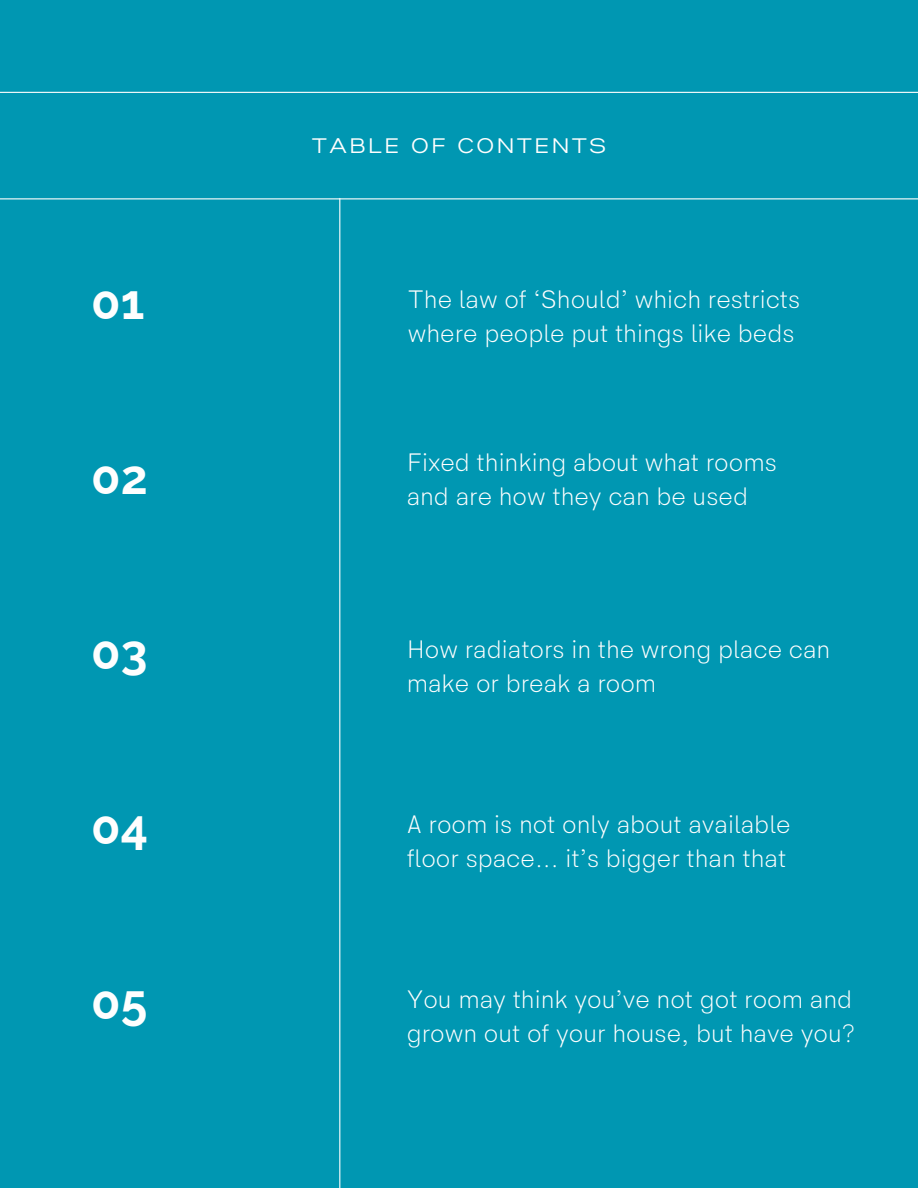
<style>
.page{position:relative;width:918px;height:1188px;background:#0097b2}
.page>*{position:absolute;margin:0;border:0;box-sizing:border-box;transform-origin:0 0}
.t1{font:700 48px "Raleway";color:#fefefe}
.t2{font:300 25.5px/33.8px "HK Sentiments";color:#fefefe}
.t3{font:21px "Gabriel Sans";letter-spacing:.125em;color:#fefefe}
</style>
<div class="page">
<hr style="left:0;top:92px;width:918px;height:1px;background:#fefefe">
<hr style="left:0;top:198px;width:918px;height:1px;background:#fefefe">
<hr style="left:339px;top:198px;width:1px;height:990px;background:#fefefe">
<p class="t1" style="left:91px;top:274px;width:55px">01</p>
<p class="t1" style="left:91px;top:449px;width:58px">02</p>
<p class="t1" style="left:91px;top:624px;width:58px">03</p>
<p class="t1" style="left:91px;top:799px;width:58px">04</p>
<p class="t1" style="left:91px;top:974px;width:58px">05</p>
<p class="t3" style="left:312px;top:137px;width:295px">TABLE OF CONTENTS</p>
<p class="t2" style="left:408px;top:284px;width:394px">The law of ‘Should’ which restricts where people put things like beds</p>
<p class="t2" style="left:407px;top:447px;width:372px">Fixed thinking about what rooms</p>
<p class="t2" style="left:407px;top:480px;width:343px">and are how they can be used</p>
<h1 class="t2" style="left:407px;top:633px;width:425px">How radiators in the wrong place can make or break a room</h1>
<h1 class="t2" style="left:407px;top:808px;width:385px">A room is not only about available floor space... it’s bigger than that</h1>
<h1 class="t2" style="left:407px;top:983px;width:450px">You may think you’ve not got room and grown out of your house, but have you?</h1>
</div>
